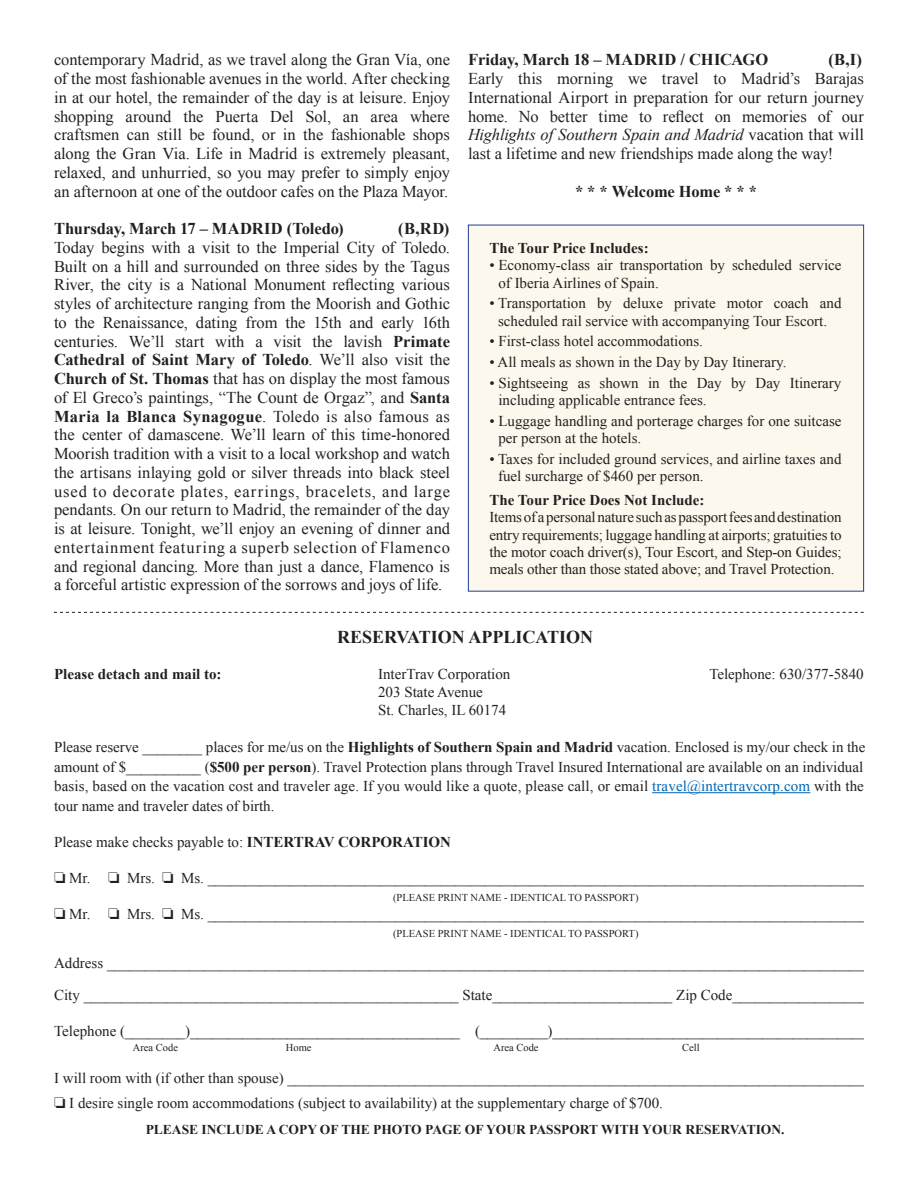
<style>
.page{position:relative;width:918px;height:1188px;background:#fff}
.page>*{position:absolute;margin:0;border:0;box-sizing:border-box;transform-origin:0 0}
.t1{font:700 18px "Times New Roman";color:#231f20}
.t2{font:16.5px/18.8px "Times New Roman";letter-spacing:-.005em;color:#231f20;text-align:justify}
.t3{font:700 16.5px "Times New Roman";letter-spacing:-.005em;color:#231f20}
.t4{font:15px/17.2px "Times New Roman";color:#231f20}
.t5{font:700 15px "Times New Roman";color:#231f20}
.t6{font:700 13.5px "Times New Roman";color:#231f20}
.t7{font:10.5px "Times New Roman";color:#231f20}
.s1{font-weight:700}
.s2{font-style:italic}
.s3{color:#0166b3}
</style>
<div class="page">
<hr style="left:652px;top:792px;width:158px;height:1px;background:#0166b3">
<svg style="left:54px;top:612px;width:810px;height:1px"></svg>
<div style="left:468px;top:225px;width:396px;height:366px;background:#fdf8ed"></div>
<div style="left:468px;top:225px;width:396px;height:367px;border:1px solid #253f8e"></div>
<p class="t2" style="left:54px;top:50px;width:398px">contemporary Madrid, as we travel along the Gran Vía, one of the most fashionable avenues in the world. After checking in at our hotel, the remainder of the day is at leisure. Enjoy shopping around the Puerta Del Sol, an area where craftsmen can still be found, or in the fashionable shops along the Gran Via. Life in Madrid is extremely pleasant, relaxed, and unhurried, so you may prefer to simply enjoy an afternoon at one of the outdoor cafes on the Plaza Mayor.</p>
<p class="t3" style="left:54px;top:217px;width:291px">Thursday, March 17 – MADRID (Toledo)</p>
<p class="t3" style="left:398px;top:217px;width:53px">(B,RD)</p>
<p class="t2" style="left:54px;top:238px;width:398px">Today begins with a visit to the Imperial City of Toledo.<br>Built on a hill and surrounded on three sides by the Tagus River, the city is a National Monument reflecting various styles of architecture ranging from the Moorish and Gothic to the Renaissance, dating from the 15th and early 16th centuries. We’ll start with a visit the lavish <span class="s1">Primate Cathedral of Saint Mary of Toledo</span>. We’ll also visit the <span class="s1">Church of St. Thomas</span> that has on display the most famous of El Greco’s paintings, “The Count de Orgaz”, and <span class="s1">Santa Maria la Blanca Synagogue</span>. Toledo is also famous as the center of damascene. We’ll learn of this time-honored Moorish tradition with a visit to a local workshop and watch the artisans inlaying gold or silver threads into black steel used to decorate plates, earrings, bracelets, and large pendants. On our return to Madrid, the remainder of the day is at leisure. Tonight, we’ll enjoy an evening of dinner and entertainment featuring a superb selection of Flamenco and regional dancing. More than just a dance, Flamenco is a forceful artistic expression of the sorrows and joys of life.</p>
<p class="t3" style="left:468px;top:48px;width:302px">Friday, March 18 – MADRID / CHICAGO</p>
<p class="t3" style="left:828px;top:48px;width:35px">(B,I)</p>
<p class="t2" style="left:468px;top:69px;width:398px">Early this morning we travel to Madrid’s Barajas International Airport in preparation for our return journey home. No better time to reflect on memories of our <span class="s2">Highlights of Southern Spain and Madrid</span> vacation that will last a lifetime and new friendships made along the way!</p>
<p class="t3" style="left:575px;top:180px;width:183px">* * * Welcome Home * * *</p>
<p class="t5" style="left:489px;top:238px;width:161px">The Tour Price Includes:</p>
<p class="t4" style="left:498px;top:256px;width:345px;text-indent:-9px">• Economy-class air transportation by scheduled service of Iberia Airlines of Spain.</p>
<p class="t4" style="left:489px;top:294px;width:354px;text-align:center">• Transportation by deluxe private motor coach and scheduled rail service with accompanying Tour Escort.</p>
<p class="t4" style="left:489px;top:332px;width:215px">• First-class hotel accommodations.</p>
<p class="t4" style="left:489px;top:353px;width:299px">• All meals as shown in the Day by Day Itinerary.</p>
<p class="t4" style="left:498px;top:374px;width:345px;text-indent:-9px">• Sightseeing as shown in the Day by Day Itinerary including applicable entrance fees.</p>
<p class="t4" style="left:498px;top:412px;width:345px;text-indent:-9px">• Luggage handling and porterage charges for one suitcase per person at the hotels.</p>
<p class="t4" style="left:498px;top:450px;width:345px;text-indent:-9px">• Taxes for included ground services, and airline taxes and fuel surcharge of $460 per person.</p>
<p class="t5" style="left:489px;top:490px;width:217px">The Tour Price Does Not Include:</p>
<p class="t4" style="left:489px;top:508px;width:354px;text-align:justify">Items of a personal nature such as passport fees and destination entry requirements; luggage handling at airports; gratuities to the motor coach driver(s), Tour Escort, and Step-on Guides; meals other than those stated above; and Travel Protection.</p>
<p class="t1" style="left:337px;top:624px;width:257px">RESERVATION APPLICATION</p>
<p class="t5" style="left:54px;top:663px;width:169px">Please detach and mail to:</p>
<p class="t4" style="left:378px;top:665px;width:134px">InterTrav Corporation</p>
<p class="t4" style="left:709px;top:665px;width:156px">Telephone: 630/377-5840</p>
<p class="t4" style="left:378px;top:682px;width:130px;line-height:18px">203 State Avenue<br>St. Charles, IL 60174</p>
<p class="t4" style="left:54px;top:737px;width:813px;line-height:19.5px">Please reserve ________ places for me/us on the <span class="s1">Highlights of Southern Spain and Madrid</span> vacation. Enclosed is my/our check in the amount of $__________ (<span class="s1">$500 per person</span>). Travel Protection plans through Travel Insured International are available on an individual basis, based on the vacation cost and traveler age. If you would like a quote, please call, or email <span class="s3">travel@intertravcorp.com</span> with the tour name and traveler dates of birth.</p>
<p class="t4" style="left:54px;top:833px;width:398px">Please make checks payable to: <span class="s1">INTERTRAV CORPORATION</span></p>
<p class="t4" style="left:54px;top:869px;width:815px">□ Mr. □ Mrs. □ Ms. ________________________________________________________________________________________</p>
<p class="t7" style="left:393px;top:890px;width:247px">(PLEASE PRINT NAME - IDENTICAL TO PASSPORT)</p>
<p class="t4" style="left:54px;top:905px;width:815px">□ Mr. □ Mrs. □ Ms. ________________________________________________________________________________________</p>
<p class="t7" style="left:393px;top:926px;width:247px">(PLEASE PRINT NAME - IDENTICAL TO PASSPORT)</p>
<p class="t4" style="left:54px;top:947px;width:819px;line-height:31.5px">Address ______________________________________________________________________________________________________<br>City __________________________________________________ State________________________ Zip Code__________________</p>
<p class="t4" style="left:54px;top:1022px;width:815px">Telephone (________)____________________________________ (_________)__________________________________________</p>
<p class="t7" style="left:133px;top:1041px;width:47px">Area Code</p>
<p class="t7" style="left:286px;top:1041px;width:27px">Home</p>
<p class="t7" style="left:493px;top:1041px;width:47px">Area Code</p>
<p class="t7" style="left:682px;top:1041px;width:19px">Cell</p>
<p class="t4" style="left:54px;top:1069px;width:820px">I will room with (if other than spouse) ______________________________________________________________________________</p>
<p class="t4" style="left:54px;top:1094px;width:610px">□ I desire single room accommodations (subject to availability) at the supplementary charge of $700.</p>
<p class="t6" style="left:146px;top:1120px;width:640px">PLEASE INCLUDE A COPY OF THE PHOTO PAGE OF YOUR PASSPORT WITH YOUR RESERVATION.</p>
</div>
